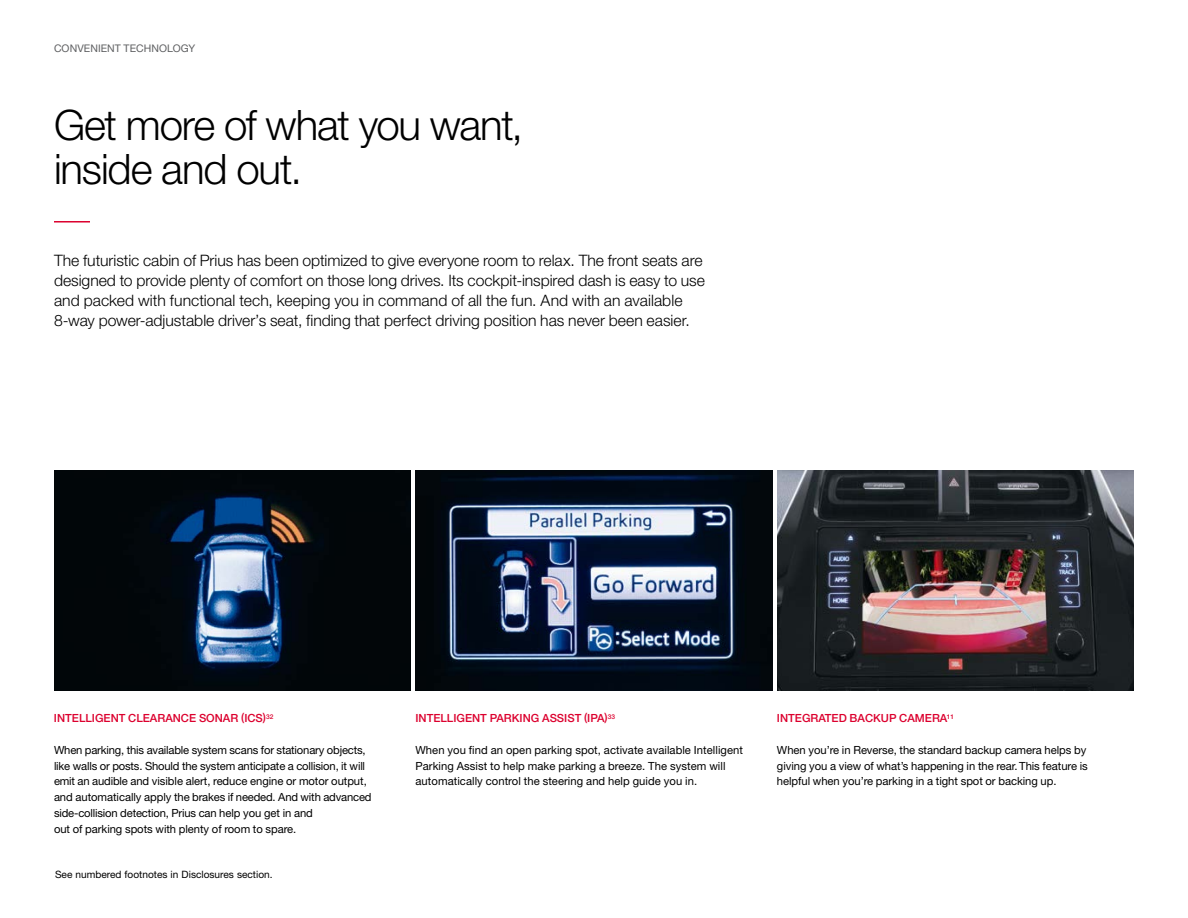
<style>
.page{position:relative;width:1188px;height:918px;background:#fff}
.page>*{position:absolute;margin:0;border:0;box-sizing:border-box;transform-origin:0 0}
.t1{font:300 42px/45px "Helvetica Neue LT Std";letter-spacing:-.03em;color:#000}
.t2{font:300 15.75px/20.2px "Helvetica Neue LT Std";color:#000}
.t3{font:11.25px/15.8px "Helvetica Neue LT Std";letter-spacing:-.005em;color:#000}
.t4{font:500 11.25px "Helvetica Neue LT Std";color:#dc002e}
.t5{font:10.5px "Helvetica Neue LT Std";letter-spacing:.005em;color:#5f6062}
.t6{font:10.2px "Helvetica Neue LT Std";color:#000}
</style>
<div class="page">
<img style="left:54px;top:470px;width:357px;height:221px">
<img style="left:416px;top:470px;width:356px;height:221px">
<img style="left:777px;top:470px;width:357px;height:221px">
<hr style="left:54px;top:221px;width:36px;height:2px;background:#dc002e">
<p class="t5" style="left:54px;top:43px;width:143px">CONVENIENT TECHNOLOGY</p>
<h1 class="t1" style="left:54px;top:101px;width:471px">Get more of what you want, inside and out.</h1>
<p class="t2" style="left:54px;top:249px;width:652px">The futuristic cabin of Prius has been optimized to give everyone room to relax. The front seats are designed to provide plenty of comfort on those long drives. Its cockpit-inspired dash is easy to use and packed with functional tech, keeping you in command of all the fun. And with an available 8-way power-adjustable driver’s seat, finding that perfect driving position has never been easier.</p>
<p class="t4" style="left:54px;top:712px;width:221px">INTELLIGENT CLEARANCE SONAR (ICS)<sup>32</sup></p>
<p class="t3" style="left:54px;top:742px;width:319px">When parking, this available system scans for stationary objects, like walls or posts. Should the system anticipate a collision, it will emit an audible and visible alert, reduce engine or motor output, and automatically apply the brakes if needed. And with advanced side-collision detection, Prius can help you get in and<br>out of parking spots with plenty of room to spare.</p>
<p class="t6" style="left:55px;top:868px;width:219px">See numbered footnotes in Disclosures section.</p>
<p class="t4" style="left:416px;top:712px;width:201px">INTELLIGENT PARKING ASSIST (IPA)<sup>33</sup></p>
<p class="t3" style="left:416px;top:742px;width:329px">When you find an open parking spot, activate available Intelligent<br>Parking Assist to help make parking a breeze. The system will automatically control the steering and help guide you in.</p>
<p class="t4" style="left:777px;top:712px;width:179px">INTEGRATED BACKUP CAMERA<sup>11</sup></p>
<p class="t3" style="left:777px;top:742px;width:312px">When you’re in Reverse, the standard backup camera helps by giving you a view of what’s happening in the rear. This feature is helpful when you’re parking in a tight spot or backing up.</p>
</div>
